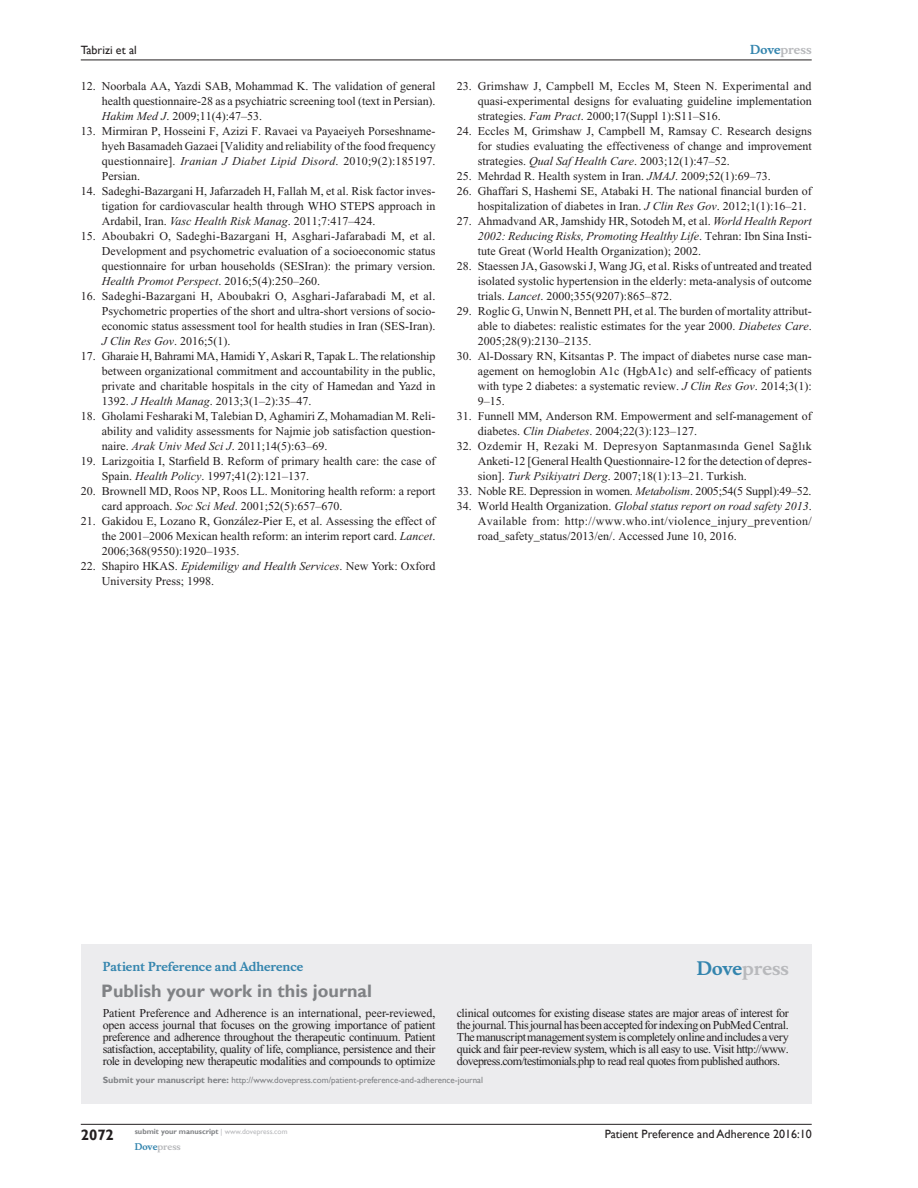
<style>
.page{position:relative;width:918px;height:1188px;background:#fff}
.page>*{position:absolute;margin:0;border:0;box-sizing:border-box;transform-origin:0 0}
.PromBx-H1{font:700 18px "Gill Sans";color:#808285}
.PromBx-Brand{font:700 18px "Musee";color:#b8b9bc}
.t1{font:700 15px "Gill Sans";color:#231f20}
.RefNL2{font:12px/15px "Times New Roman";color:#231f20;text-align:justify}
.PromBx-Tx{font:12px/12px "Times New Roman";letter-spacing:-.045em;color:#231f20;text-align:justify}
.RefNL2-2{font:12px "Times New Roman";letter-spacing:-.02em;color:#231f20}
.t2{font:12px "Gill Sans";color:#231f20}
.PromBx-JrnlName{font:700 12px "Musee";color:#3485ae}
.t3{font:700 12px "Musee";color:#b8b9bc}
.PromBx-SubmitMssWebA{font:9px "Gill Sans";color:#808285}
.t4{font:700 9px "Musee";color:#b8b9bc}
.t5{font:700 7.5px "Gill Sans";color:#808285}
.s1{font-style:italic}
.s2{color:#3485ae}
.s3{font-style:inherit}
.s4{font-weight:700}
.s5{font-weight:400;color:#b8b9bc}
</style>
<div class="page">
<div style="left:81px;top:944px;width:731px;height:159px;background:#ececee"></div>
<hr style="left:81px;top:1124px;width:731px;height:1px;background:#231f20">
<hr style="left:81px;top:60px;width:731px;height:1px;background:#231f20">
<p class="t2" style="left:81px;top:43px;width:58px">Tabrizi et al</p>
<p class="RefNL2" style="left:102px;top:79px;width:335px;text-indent:-21px">12. Noorbala AA, Yazdi SAB, Mohammad K. The validation of general health questionnaire-28 as a psychiatric screening tool (text in Persian).<br><span class="s1">Hakim Med J</span>. 2009;11(4):47–53.</p>
<p class="RefNL2" style="left:102px;top:124px;width:335px;text-indent:-21px">13. Mirmiran P, Hosseini F, Azizi F. Ravaei va Payaeiyeh Porseshname&shy;hyeh Basamadeh Gazaei [Validity and reliability of the food frequency questionnaire]. <span class="s1">Iranian J Diabet Lipid Disord</span>. 2010;9(2):185197.<br>Persian.</p>
<p class="RefNL2" style="left:102px;top:184px;width:335px;text-indent:-21px">14. Sadeghi-Bazargani H, Jafarzadeh H, Fallah M, et al. Risk factor inves&shy;tigation for cardiovascular health through WHO STEPS approach in Ardabil, Iran. <span class="s1">Vasc Health Risk Manag</span>. 2011;7:417–424.</p>
<p class="RefNL2" style="left:102px;top:229px;width:335px;text-indent:-21px">15. Aboubakri O, Sadeghi-Bazargani H, Asghari-Jafarabadi M, et al.<br>Development and psychometric evaluation of a socioeconomic status questionnaire for urban households (SESIran): the primary version.<br><span class="s1">Health Promot Perspect</span>. 2016;5(4):250–260.</p>
<p class="RefNL2" style="left:102px;top:289px;width:335px;text-indent:-21px">16. Sadeghi-Bazargani H, Aboubakri O, Asghari-Jafarabadi M, et al.<br>Psychometric properties of the short and ultra-short versions of socio&shy;economic status assessment tool for health studies in Iran (SES-Iran).<br><span class="s1">J Clin Res Gov</span>. 2016;5(1).</p>
<p class="RefNL2" style="left:102px;top:349px;width:335px;text-indent:-21px">17. Gharaie H, Bahrami MA, Hamidi Y, Askari R, Tapak L. The relationship between organizational commitment and accountability in the public, private and charitable hospitals in the city of Hamedan and Yazd in 1392. <span class="s1">J Health Manag</span>. 2013;3(1–2):35–47.</p>
<p class="RefNL2" style="left:102px;top:409px;width:335px;text-indent:-21px">18. Gholami Fesharaki M, Talebian D, Aghamiri Z, Mohamadian M. Reli&shy;ability and validity assessments for Najmie job satisfaction question&shy;naire. <span class="s1">Arak Univ Med Sci J</span>. 2011;14(5):63–69.</p>
<p class="RefNL2" style="left:102px;top:454px;width:335px;text-indent:-21px">19. Larizgoitia I, Starfield B. Reform of primary health care: the case of<br>Spain. <span class="s1">Health Policy</span>. 1997;41(2):121–137.</p>
<p class="RefNL2" style="left:102px;top:484px;width:335px;text-indent:-21px">20. Brownell MD, Roos NP, Roos LL. Monitoring health reform: a report card approach. <span class="s1">Soc Sci Med</span>. 2001;52(5):657–670.</p>
<p class="RefNL2" style="left:102px;top:514px;width:335px;text-indent:-21px">21. Gakidou E, Lozano R, González-Pier E, et al. Assessing the effect of the 2001–2006 Mexican health reform: an interim report card. <span class="s1">Lancet</span>.<br>2006;368(9550):1920–1935.</p>
<p class="RefNL2" style="left:102px;top:559px;width:335px;text-indent:-21px">22. Shapiro HKAS. <span class="s1">Epidemiligy and Health Services</span>. New York: Oxford<br>University Press; 1998.</p>
<p class="t3" style="left:750px;top:43px;width:63px"><span class="s2">Dove</span>press</p>
<p class="RefNL2" style="left:478px;top:79px;width:335px;text-indent:-21px">23. Grimshaw J, Campbell M, Eccles M, Steen N. Experimental and quasi-experimental designs for evaluating guideline implementation strategies. <span class="s1">Fam Pract</span>. 2000;17(Suppl 1):S11–S16.</p>
<p class="RefNL2" style="left:478px;top:124px;width:336px;text-indent:-21px">24. Eccles M, Grimshaw J, Campbell M, Ramsay C. Research designs for studies evaluating the effectiveness of change and improvement strategies. <span class="s1">Qual Saf Health Care</span>. 2003;12(1):47–52.</p>
<p class="RefNL2" style="left:457px;top:169px;width:315px">25. Mehrdad R. Health system in Iran. <span class="s1">JMAJ</span>. 2009;52(1):69–73.</p>
<p class="RefNL2" style="left:478px;top:184px;width:335px;text-indent:-21px">26. Ghaffari S, Hashemi SE, Atabaki H. The national financial burden of hospitalization of diabetes in Iran. <span class="s1">J Clin Res Gov</span>. 2012;1(1):16–21.</p>
<p class="RefNL2" style="left:478px;top:214px;width:335px;text-indent:-21px">27. Ahmadvand AR, Jamshidy HR, Sotodeh M, et al. <span class="s1">World Health Report 2002: Reducing Risks, Promoting Healthy Life</span>. Tehran: Ibn Sina Insti&shy;tute Great (World Health Organization); 2002.</p>
<p class="RefNL2" style="left:478px;top:259px;width:335px;text-indent:-21px">28. Staessen JA, Gasowski J, Wang JG, et al. Risks of untreated and treated isolated systolic hypertension in the elderly: meta-analysis of outcome trials. <span class="s1">Lancet</span>. 2000;355(9207):865–872.</p>
<p class="RefNL2" style="left:478px;top:304px;width:335px;text-indent:-21px">29. Roglic G, Unwin N, Bennett PH, et al. The burden of mortality attribut&shy;able to diabetes: realistic estimates for the year 2000. <span class="s1">Diabetes Care</span>.<br>2005;28(9):2130–2135.</p>
<p class="RefNL2" style="left:478px;top:349px;width:335px;text-indent:-21px">30. Al-Dossary RN, Kitsantas P. The impact of diabetes nurse case man&shy;agement on hemoglobin A1c (HgbA1c) and self-efficacy of patients with type 2 diabetes: a systematic review. <span class="s1">J Clin Res Gov</span>. 2014;3(1):<br>9–15.</p>
<p class="RefNL2" style="left:478px;top:409px;width:335px;text-indent:-21px">31. Funnell MM, Anderson RM. Empowerment and self-management of diabetes. <span class="s1">Clin Diabetes</span>. 2004;22(3):123–127.</p>
<p class="RefNL2" style="left:478px;top:439px;width:335px;text-indent:-21px">32. Ozdemir H, Rezaki M. Depresyon Saptanmasında Genel Sa<span class="s3">ğ</span>lık Anketi-12 [General Health Questionnaire-12 for the detection of depres&shy;sion]. <span class="s1">Turk Psikiyatri Derg</span>. 2007;18(1):13–21. Turkish.</p>
<p class="RefNL2-2" style="left:458px;top:485px;width:355px">33. Noble RE. Depression in women. <span class="s1">Metabolism</span>. 2005;54(5 Suppl):49–52.</p>
<p class="RefNL2" style="left:478px;top:499px;width:335px;text-indent:-21px">34. World Health Organization. <span class="s1">Global status report on road safety 2013</span>.<br>Available from: http://www.who.int/violence_injury_prevention/ road_safety_status/2013/en/. Accessed June 10, 2016.</p>
<p class="PromBx-JrnlName" style="left:103px;top:959px;width:202px">Patient Preference and Adherence</p>
<p class="PromBx-H1" style="left:101px;top:980px;width:272px">Publish your work in this journal</p>
<p class="PromBx-Brand" style="left:697px;top:958px;width:94px"><span class="s2">Dove</span>press</p>
<p class="PromBx-Tx" style="left:103px;top:1007px;width:334px">Patient Preference and Adherence is an international, peer-reviewed, open access journal that focuses on the growing importance of patient preference and adherence throughout the therapeutic continuum. Patient satisfaction, acceptability, quality of life, compliance, persistence and their role in developing new therapeutic modalities and compounds to optimize</p>
<p class="PromBx-Tx" style="left:457px;top:1007px;width:333px">clinical outcomes for existing disease states are major areas of interest for the journal. This journal has been accepted for indexing on PubMed Central.<br>The manuscript management system is completely online and includes a very quick and fair peer-review system, which is all easy to use. Visit http://www. dovepress.com/testimonials.php to read real quotes from published authors.</p>
<p class="PromBx-SubmitMssWebA" style="left:103px;top:1075px;width:382px"><span class="s4">Submit your manuscript here:</span> http://www.dovepress.com/patient-preference-and-adherence-journal</p>
<p class="t1" style="left:81px;top:1126px;width:35px">2072</p>
<p class="t5" style="left:135px;top:1127px;width:154px">submit your manuscript <span class="s5">| www.dovepress.com</span></p>
<p class="t4" style="left:135px;top:1141px;width:48px"><span class="s2">Dove</span>press</p>
<p class="t2" style="left:605px;top:1127px;width:209px">Patient Preference and Adherence 2016:10</p>
</div>
